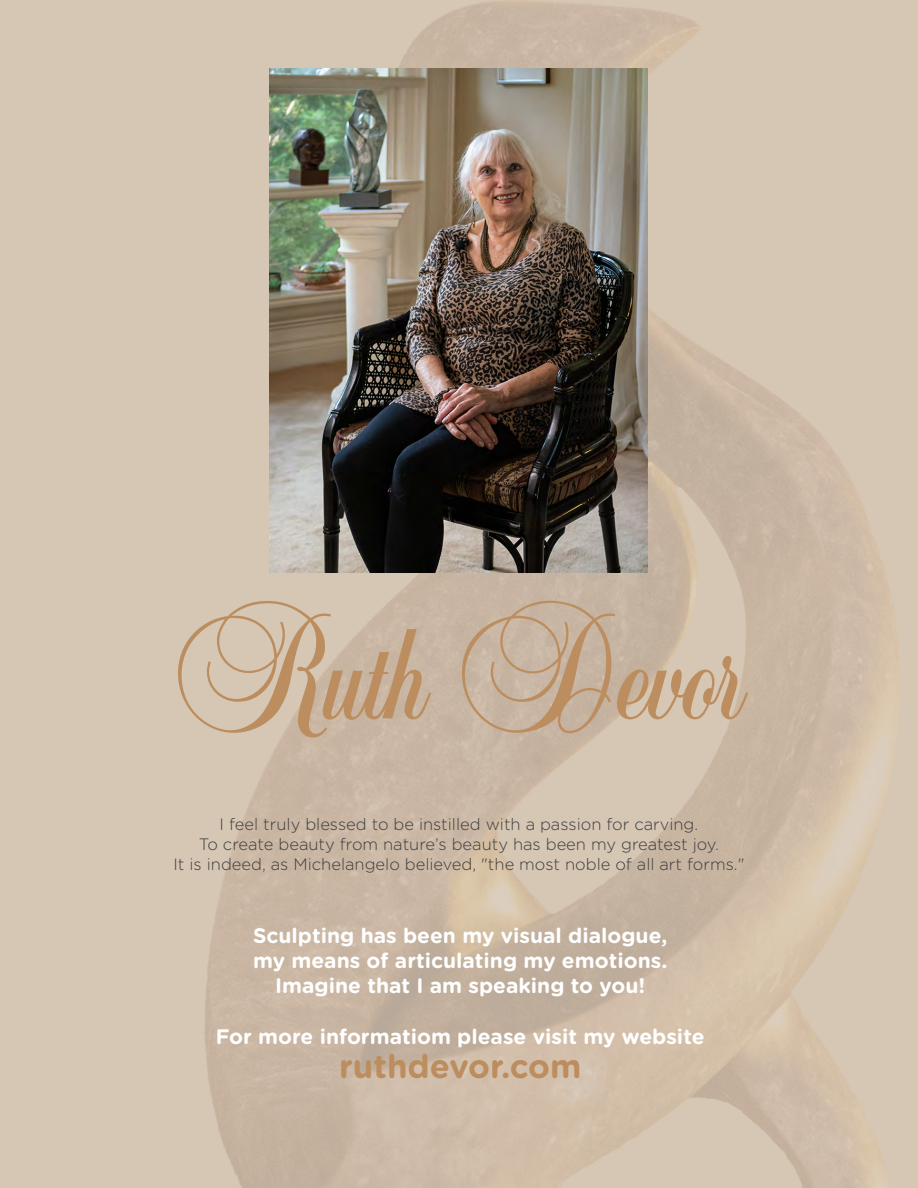
<style>
.page{position:relative;width:918px;height:1188px;background:#d6c6b4}
.page>*{position:absolute;margin:0;border:0;box-sizing:border-box;transform-origin:0 0}
.t1{font:196.5px "Balmoral Std";color:#bc8e5f}
.t2{font:700 33px "Gotham Rounded";color:#bc8e5f}
.t3{font:700 21px/25.2px "Gotham Rounded";color:#fff;text-align:center}
.t4{font:300 16.5px/19.8px "Gotham Rounded";color:#3e3e3f;text-align:center}
</style>
<div class="page">
<img style="left:204px;top:0;width:694px;height:1188px">
<img style="left:270px;top:68px;width:378px;height:504px">
<h1 class="t1" style="left:170px;top:569px;width:577px">Ruth Devor</h1>
<p class="t4" style="left:173px;top:814px;width:573px">I feel truly blessed to be instilled with a passion for carving.<br>To create beauty from nature’s beauty has been my greatest joy.<br>It is indeed, as Michelangelo believed, "the most noble of all art forms."</p>
<p class="t3" style="left:253px;top:922px;width:416px">Sculpting has been my visual dialogue, my means of articulating my emotions.<br>Imagine that I am speaking to you!</p>
<p class="t3" style="left:216px;top:1023px;width:490px">For more informatiom please visit my website</p>
<h2 class="t2" style="left:339px;top:1042px;width:244px">ruthdevor.com</h2>
</div>
